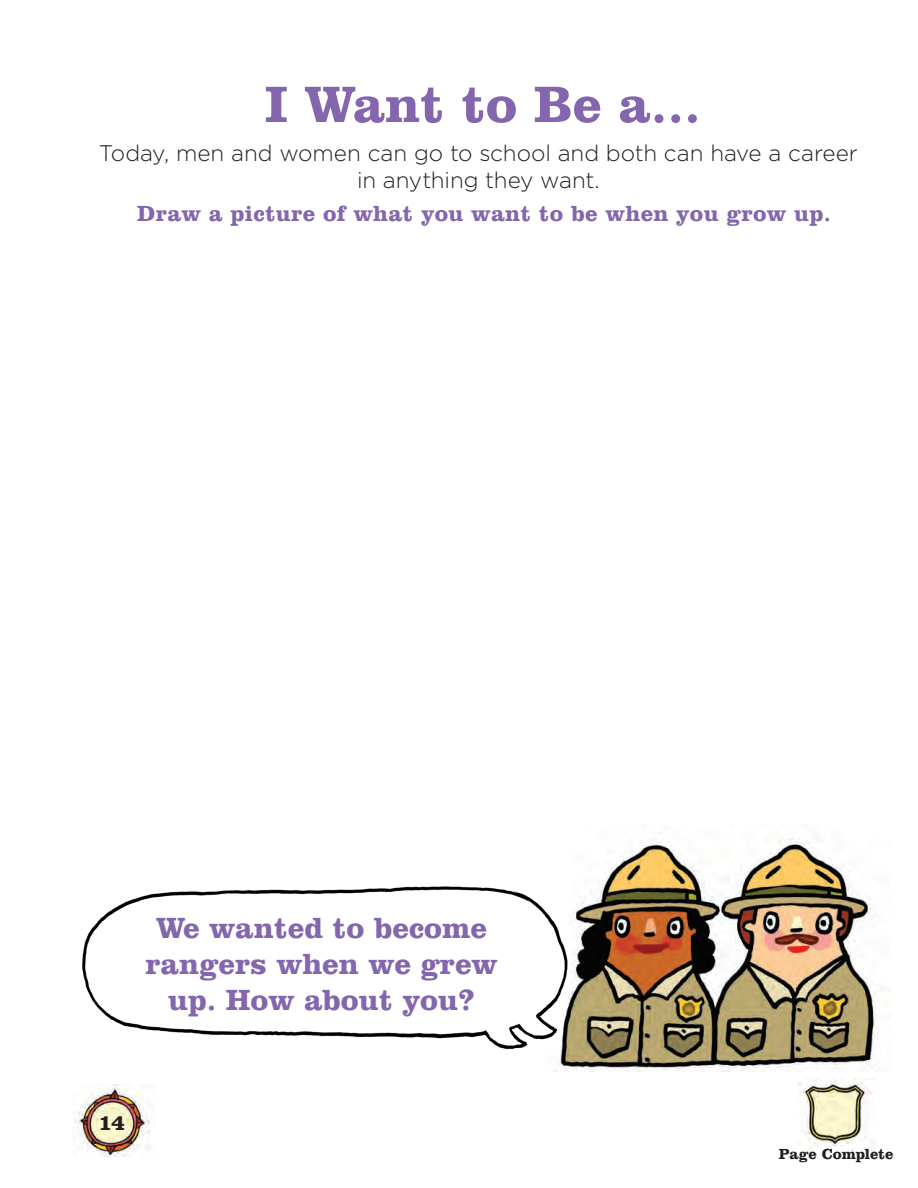
<style>
.page{position:relative;width:918px;height:1188px;background:#fff}
.page>*{position:absolute;margin:0;border:0;box-sizing:border-box;transform-origin:0 0}
.t1{font:700 52.5px "Clarendon BT";color:#8366ad}
.t2{font:700 30px/36px "Clarendon BT";color:#8366ad;text-align:center}
.main_copy{font:300 22.5px/27px "Gotham";color:#231f20;text-align:center}
.Sub_Head{font:700 22.5px "Clarendon BT";letter-spacing:.015em;color:#8366ad}
.t3{font:700 22.5px "Clarendon BT";color:#231f20}
.t4{font:700 15px "Clarendon BT";letter-spacing:-.005em;color:#231f20}
</style>
<div class="page">
<img style="left:73px;top:1084px;width:78px;height:73px">
<img style="left:798px;top:1079px;width:77px;height:72px">
<img style="left:555px;top:824px;width:336px;height:247px">
<img style="left:82px;top:873px;width:489px;height:182px">
<p class="t1" style="left:265px;top:71px;width:437px">I Want to Be a...</p>
<p class="main_copy" style="left:99px;top:138px;width:761px">Today, men and women can go to school and both can have a career in anything they want.</p>
<p class="Sub_Head" style="left:137px;top:199px;width:695px">Draw a picture of what you want to be when you grow up.</p>
<p class="t2" style="left:146px;top:909px;width:354px">We wanted to become rangers when we grew up. How about you?</p>
<p class="t3" style="left:98px;top:1108px;width:28px">14</p>
<p class="t4" style="left:779px;top:1145px;width:116px">Page Complete</p>
</div>
